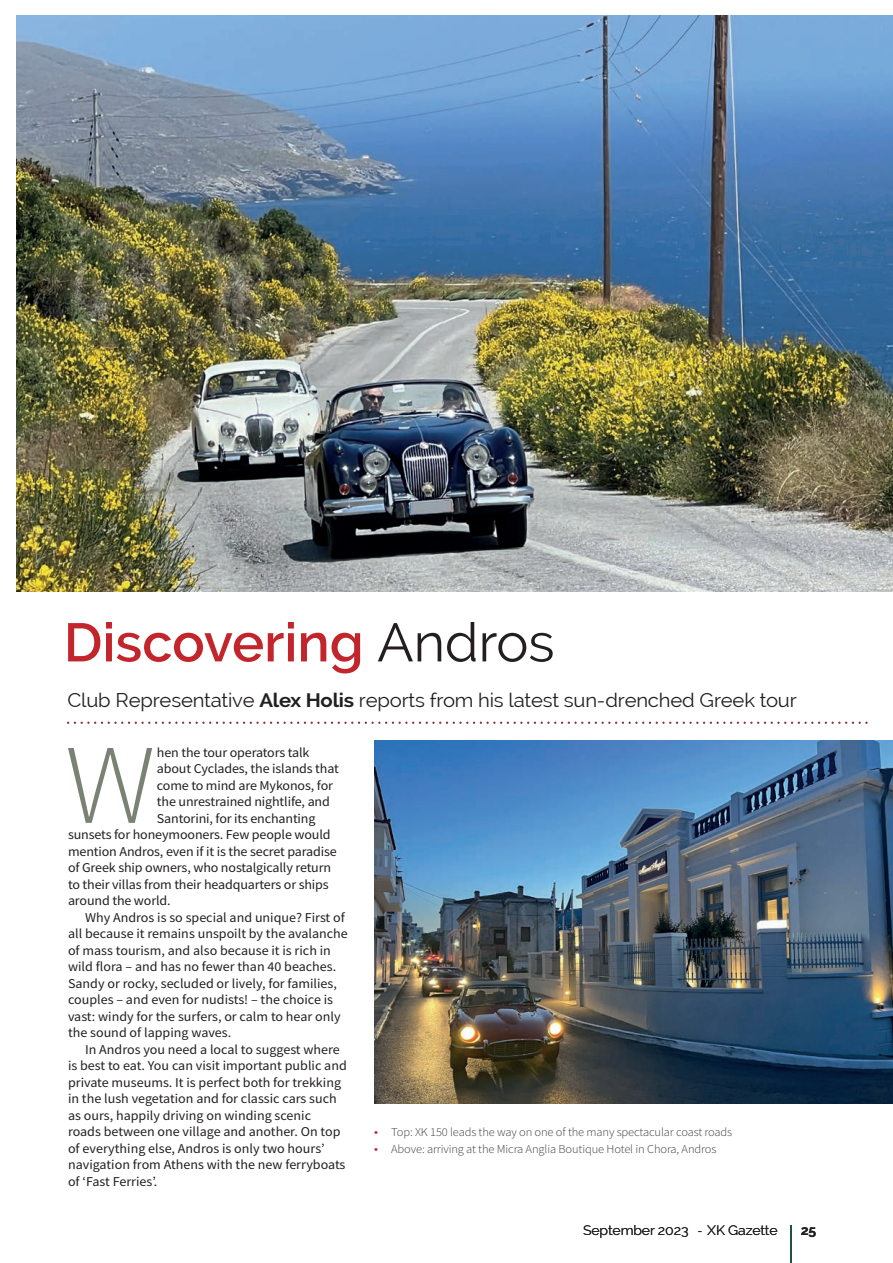
<style>
.page{position:relative;width:893px;height:1263px;background:#fff}
.page>*{position:absolute;margin:0;border:0;box-sizing:border-box;transform-origin:0 0}
.t1{font:300 113.7px "Source Sans Pro";color:#7a8373;scale:1.04 1}
.t2{font:600 54px "Raleway";color:#c2262c}
.t3{font:19.5px "Raleway";letter-spacing:-.01em;color:#231f20;scale:1.04 1}
.t4{font:13.5px "Source Sans Pro";color:#231f20;scale:1.04 1}
.t5{font:13.5px "Raleway";letter-spacing:-.01em;color:#231f20;scale:1.04 1}
.t6{font:700 13.5px "Raleway";color:#231f20;scale:1.04 1}
.t7{font:300 12px "Source Sans Pro";letter-spacing:-.01em;color:#3e3e3f;scale:1.04 1}
.s1{font-weight:400;color:#231f20}
.s2{font-weight:700}
.s3{font-family:"Myriad Pro";font-weight:400;font-size:13.5px;color:#b1292f}
.s4{font-family:"Source Sans Pro"}
</style>
<div class="page">
<hr style="left:790px;top:1225px;width:2px;height:38px;background:#1e553f">
<svg style="left:67px;top:722px;width:801px;height:2px"></svg>
<img style="left:16px;top:16px;width:877px;height:576px">
<img style="left:374px;top:740px;width:519px;height:363px">
<hr style="left:0;top:1143px;width:1px;height:120px;background:#086553">
<h2 class="t2" style="left:64px;top:611px;width:492px">Discovering <span class="s1">Andros</span></h2>
<h3 class="t3" style="left:68px;top:688px;width:703px">Club Representative <span class="s2">Alex Holis</span> reports from his latest sun-drenched Greek tour</h3>
<h1 class="t1" style="left:65px;top:715px;width:89px">W</h1>
<p class="t4" style="left:157px;top:744px;width:148px">hen the tour operators talk</p>
<p class="t4" style="left:157px;top:760px;width:176px">about Cyclades, the islands that</p>
<p class="t4" style="left:157px;top:777px;width:171px">come to mind are Mykonos, for</p>
<p class="t4" style="left:157px;top:793px;width:168px">the unrestrained nightlife, and</p>
<p class="t4" style="left:157px;top:810px;width:154px">Santorini, for its enchanting</p>
<p class="t4" style="left:68px;top:826px;width:254px">sunsets for honeymooners. Few people would</p>
<p class="t4" style="left:68px;top:843px;width:260px">mention Andros, even if it is the secret paradise</p>
<p class="t4" style="left:68px;top:859px;width:255px">of Greek ship owners, who nostalgically return</p>
<p class="t4" style="left:68px;top:876px;width:252px">to their villas from their headquarters or ships</p>
<p class="t4" style="left:68px;top:892px;width:100px">around the world.</p>
<p class="t4" style="left:85px;top:909px;width:251px">Why Andros is so special and unique? First of</p>
<p class="t4" style="left:68px;top:925px;width:271px">all because it remains unspoilt by the avalanche</p>
<p class="t4" style="left:68px;top:942px;width:254px">of mass tourism, and also because it is rich in</p>
<p class="t4" style="left:68px;top:958px;width:259px">wild flora – and has no fewer than 40 beaches.</p>
<p class="t4" style="left:68px;top:975px;width:260px">Sandy or rocky, secluded or lively, for families,</p>
<p class="t4" style="left:68px;top:991px;width:256px">couples – and even for nudists! – the choice is</p>
<p class="t4" style="left:68px;top:1008px;width:264px">vast: windy for the surfers, or calm to hear only</p>
<p class="t4" style="left:68px;top:1024px;width:158px">the sound of lapping waves.</p>
<p class="t4" style="left:85px;top:1041px;width:247px">In Andros you need a local to suggest where</p>
<p class="t4" style="left:68px;top:1057px;width:270px">is best to eat. You can visit important public and</p>
<p class="t4" style="left:68px;top:1074px;width:264px">private museums. It is perfect both for trekking</p>
<p class="t4" style="left:68px;top:1090px;width:260px">in the lush vegetation and for classic cars such</p>
<p class="t4" style="left:68px;top:1107px;width:235px">as ours, happily driving on winding scenic</p>
<p class="t4" style="left:68px;top:1123px;width:263px">roads between one village and another. On top</p>
<p class="t4" style="left:68px;top:1140px;width:248px">of everything else, Andros is only two hours’</p>
<p class="t4" style="left:68px;top:1156px;width:268px">navigation from Athens with the new ferryboats</p>
<p class="t4" style="left:68px;top:1173px;width:87px">of ‘Fast Ferries’.</p>
<p class="t7" style="left:374px;top:1125px;width:346px"><span class="s3">•</span> Top: XK 150 leads the way on one of the many spectacular coast roads</p>
<p class="t7" style="left:374px;top:1141px;width:331px"><span class="s3">•</span> Above: arriving at the Micra Anglia Boutique Hotel in Chora, Andros</p>
<p class="t5" style="left:583px;top:1223px;width:189px">September 2023 <span class="s4">-</span> XK Gazette</p>
<p class="t6" style="left:801px;top:1223px;width:17px">25</p>
</div>
